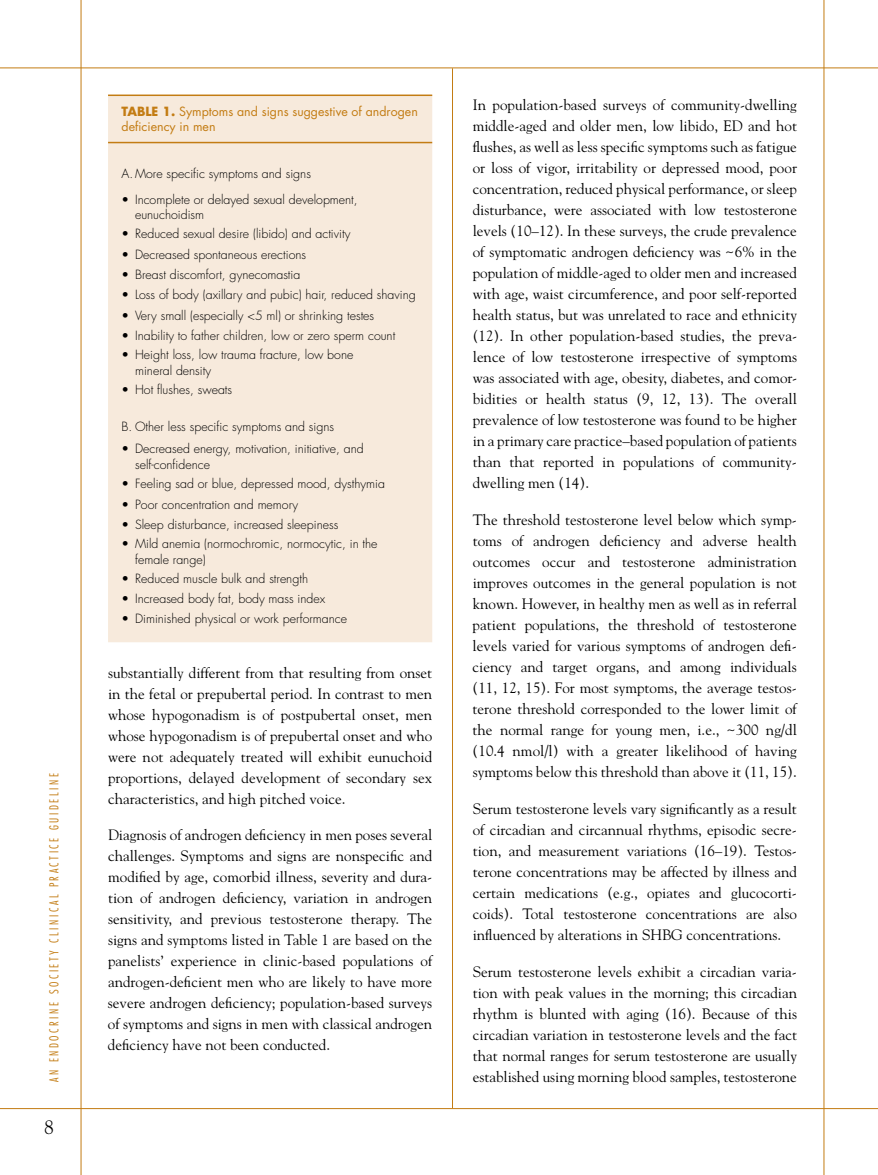
<style>
.page{position:relative;width:878px;height:1175px;background:#fff}
.page>*{position:absolute;margin:0;border:0;box-sizing:border-box;transform-origin:0 0}
.t1{font:19.5px "Goudy";color:#000}
.t2{font:15px/21px "Goudy";color:#000;text-align:justify}
.t3{font:300 12.3px/15.8px "Futura";color:#000}
.t4{font:12.3px/15.8px "Futura";color:#c37c13}
.t5{font:300 condensed 12px "Futura";letter-spacing:.21em;color:#c37c13}
.s1{font-weight:700}
</style>
<div class="page">
<div style="left:108px;top:96px;width:324px;height:546px;background:#f7eadc"></div>
<hr style="left:108px;top:94px;width:324px;height:2px;background:#c37c13">
<hr style="left:108px;top:142px;width:324px;height:1px;background:#c37c13">
<hr style="left:0;top:68px;width:878px;height:1px;background:#c37c13">
<hr style="left:0;top:1108px;width:878px;height:1px;background:#c37c13">
<hr style="left:81px;top:0;width:1px;height:1174px;background:#c37c13">
<hr style="left:823px;top:0;width:1px;height:1174px;background:#c37c13">
<hr style="left:452px;top:68px;width:1px;height:1040px;background:#c37c13">
<p class="t5" style="left:47px;top:1082px;width:310px;rotate:-90deg">An Endocrine Society Clinical Practice Guideline</p>
<h1 class="t1" style="left:44px;top:1115px;width:11px">8</h1>
<p class="t4" style="left:122px;top:103px;width:298px"><span class="s1">TABLE 1.</span> Symptoms and signs suggestive of androgen deficiency in men</p>
<p class="t3" style="left:122px;top:165px;width:191px">A. More specific symptoms and signs</p>
<p class="t3" style="left:135px;top:191px;width:224px;text-indent:-14px">• Incomplete or delayed sexual development, eunuchoidism</p>
<p class="t3" style="left:122px;top:226px;width:230px">• Reduced sexual desire (libido) and activity</p>
<p class="t3" style="left:122px;top:246px;width:186px">• Decreased spontaneous erections</p>
<p class="t3" style="left:122px;top:267px;width:180px">• Breast discomfort, gynecomastia</p>
<p class="t3" style="left:122px;top:287px;width:296px">• Loss of body (axillary and pubic) hair, reduced shaving</p>
<p class="t3" style="left:122px;top:307px;width:254px">• Very small (especially &lt;5 ml) or shrinking testes</p>
<p class="t3" style="left:122px;top:327px;width:275px">• Inability to father children, low or zero sperm count</p>
<p class="t3" style="left:135px;top:347px;width:220px;text-indent:-14px">• Height loss, low trauma fracture, low bone mineral density</p>
<p class="t3" style="left:122px;top:381px;width:112px">• Hot flushes, sweats</p>
<p class="t3" style="left:122px;top:419px;width:214px">B. Other less specific symptoms and signs</p>
<p class="t3" style="left:135px;top:441px;width:230px;text-indent:-14px">• Decreased energy, motivation, initiative, and self-confidence</p>
<p class="t3" style="left:122px;top:476px;width:265px">• Feeling sad or blue, depressed mood, dysthymia</p>
<p class="t3" style="left:122px;top:496px;width:178px">• Poor concentration and memory</p>
<p class="t3" style="left:122px;top:516px;width:218px">• Sleep disturbance, increased sleepiness</p>
<p class="t3" style="left:135px;top:536px;width:244px;text-indent:-14px">• Mild anemia (normochromic, normocytic, in the female range)</p>
<p class="t3" style="left:122px;top:570px;width:188px">• Reduced muscle bulk and strength</p>
<p class="t3" style="left:122px;top:591px;width:205px">• Increased body fat, body mass index</p>
<p class="t3" style="left:122px;top:611px;width:227px">• Diminished physical or work performance</p>
<p class="t2" style="left:108px;top:661px;width:326px">substantially different from that resulting from onset in the fetal or prepubertal period. In contrast to men whose hypogonadism is of postpubertal onset, men whose hypogonadism is of prepubertal onset and who were not adequately treated will exhibit eunuchoid proportions, delayed development of secondary sex characteristics, and high pitched voice.</p>
<p class="t2" style="left:108px;top:824px;width:326px">Diagnosis of androgen deficiency in men poses several challenges. Symptoms and signs are nonspecific and modified by age, comorbid illness, severity and dura&shy;tion of androgen deficiency, variation in androgen sensitivity, and previous testosterone therapy. The signs and symptoms listed in Table 1 are based on the panelists’ experience in clinic-based populations of androgen-deficient men who are likely to have more severe androgen deficiency; population-based surveys of symptoms and signs in men with classical androgen deficiency have not been conducted.</p>
<p class="t2" style="left:472px;top:94px;width:326px">In population-based surveys of community-dwelling middle-aged and older men, low libido, ED</p>
<p class="t2" style="left:472px;top:115px;width:326px;text-indent:275px">and hot flushes, as well as less specific symptoms such as fatigue or loss of vigor, irritability or depressed mood, poor concentration, reduced physical performance, or sleep disturbance, were associated with low testosterone levels (10–12). In these surveys, the crude prevalence of symptomatic androgen deficiency was ~6% in the population of middle-aged to older men and increased with age, waist circumference, and poor self-reported health status, but was unrelated to race and ethnicity (12). In other population-based studies, the preva&shy;lence of low testosterone irrespective of symptoms was associated with age, obesity, diabetes, and comor&shy;bidities or health status (9, 12, 13). The overall prevalence of low testosterone was found to be higher in a primary care practice–based population of patients than that reported in populations of community&shy;dwelling men (14).</p>
<p class="t2" style="left:472px;top:509px;width:326px">The threshold testosterone level below which symp&shy;toms of androgen deficiency and adverse health outcomes occur and testosterone administration improves outcomes in the general population is not known. However, in healthy men as well as in referral patient populations, the threshold of testosterone levels varied for various symptoms of androgen defi&shy;ciency and target organs, and among individuals (11, 12, 15). For most symptoms, the average testos&shy;terone threshold corresponded to the lower limit of the normal range for young men, i.e., ~300 ng/dl (10.4 nmol/l) with a greater likelihood of having symptoms below this threshold than above it (11, 15).</p>
<p class="t2" style="left:472px;top:798px;width:326px">Serum testosterone levels vary significantly as a result of circadian and circannual rhythms, episodic secre&shy;tion, and measurement variations (16–19). Testos&shy;terone concentrations may be affected by illness and certain medications (e.g., opiates and glucocorti&shy;coids). Total testosterone concentrations are also influenced by alterations in SHBG concentrations.</p>
<p class="t2" style="left:472px;top:960px;width:326px">Serum testosterone levels exhibit a circadian varia&shy;tion with peak values in the morning; this circadian rhythm is blunted with aging (16). Because of this circadian variation in testosterone levels and the fact that normal ranges for serum testosterone are usually established using morning blood samples, testosterone</p>
</div>
